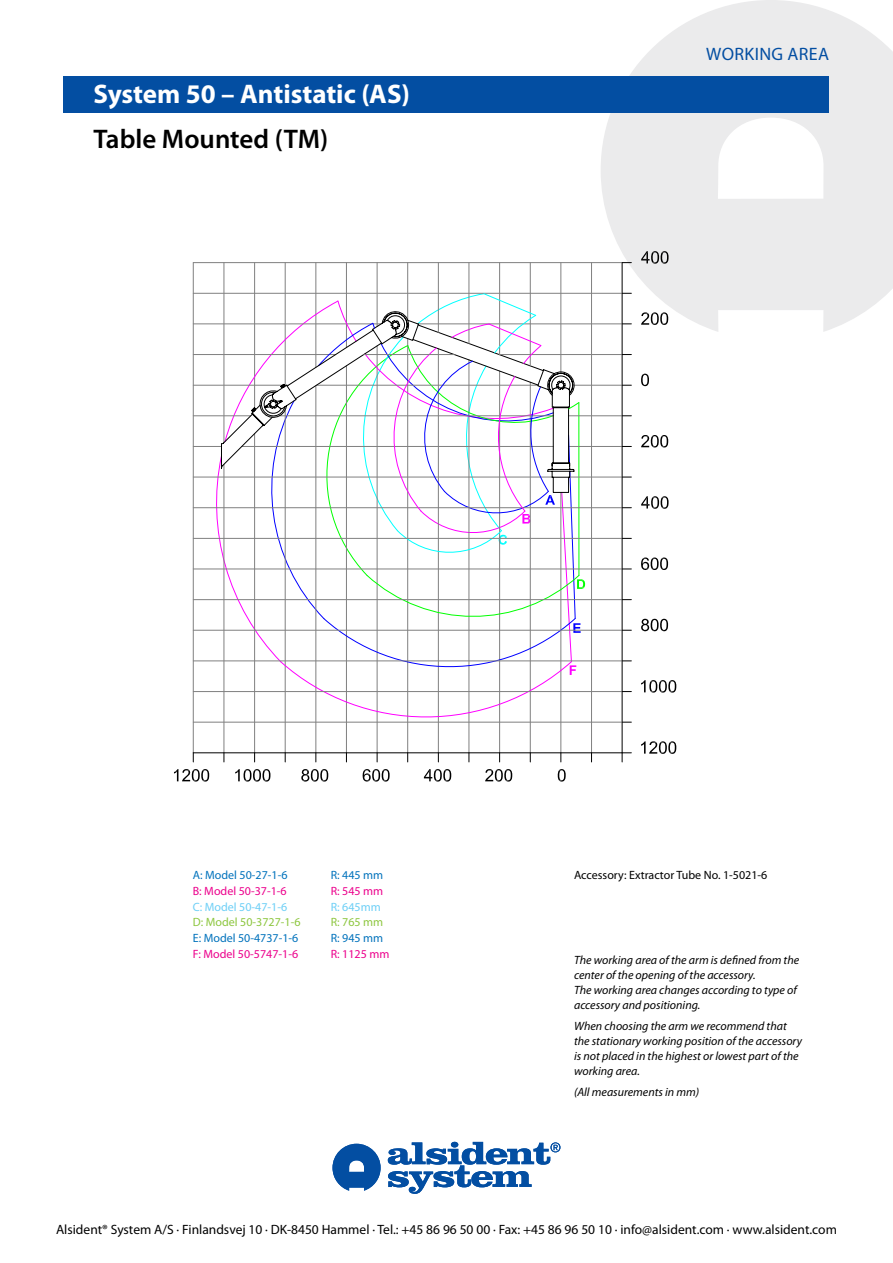
<style>
.page{position:relative;width:893px;height:1263px;background:#fff}
.page>*{position:absolute;margin:0;border:0;box-sizing:border-box;transform-origin:0 0}
.t1{font:700 27px "Myriad Pro";color:#fff}
.t2{font:600 27px "Myriad Pro";color:#000}
.t3{font:18px "Myriad Pro";color:#034ea2}
.t4{font:13.5px "Myriad Pro";color:#000}
.t5{font:italic 12px/15px "Myriad Pro";color:#000}
.t6{font:12px "Myriad Pro";color:#ec008c}
.t7{font:12px "Myriad Pro";color:#0072bc}
.t8{font:12px "Myriad Pro";color:#000}
.t9{font:12px "Myriad Pro";color:#8dc63f}
.t10{font:12px "Myriad Pro";color:#6dcff6}
</style>
<div class="page">
<svg style="left:601px;top:0;width:292px;height:332px;fill:#ebebec"></svg>
<svg style="left:206px;top:559px;width:73px;height:104px"></svg>
<svg style="left:256px;top:559px;width:43px;height:61px"></svg>
<svg style="left:299px;top:559px;width:281px;height:15px"></svg>
<hr style="left:193px;top:263px;width:1px;height:490px;background:#808080">
<hr style="left:223px;top:464px;width:1px;height:289px;background:#808080">
<hr style="left:254px;top:434px;width:1px;height:319px;background:#808080">
<hr style="left:285px;top:410px;width:1px;height:343px;background:#808080">
<hr style="left:315px;top:386px;width:1px;height:367px;background:#808080">
<hr style="left:346px;top:366px;width:1px;height:387px;background:#808080">
<hr style="left:377px;top:346px;width:1px;height:407px;background:#808080">
<hr style="left:407px;top:339px;width:1px;height:414px;background:#808080">
<hr style="left:438px;top:349px;width:1px;height:404px;background:#808080">
<hr style="left:468px;top:360px;width:1px;height:393px;background:#808080">
<hr style="left:499px;top:371px;width:1px;height:382px;background:#808080">
<hr style="left:530px;top:382px;width:1px;height:371px;background:#808080">
<hr style="left:560px;top:492px;width:1px;height:261px;background:#808080">
<hr style="left:591px;top:263px;width:1px;height:490px;background:#808080">
<hr style="left:622px;top:263px;width:1px;height:490px;background:#000">
<svg style="left:279px;top:574px;width:306px;height:161px"></svg>
<hr style="left:193px;top:752px;width:429px;height:1px;background:#000">
<hr style="left:193px;top:722px;width:429px;height:1px;background:#808080">
<hr style="left:193px;top:691px;width:429px;height:1px;background:#808080">
<hr style="left:193px;top:660px;width:429px;height:1px;background:#808080">
<hr style="left:193px;top:630px;width:429px;height:1px;background:#808080">
<hr style="left:193px;top:599px;width:429px;height:1px;background:#808080">
<hr style="left:193px;top:568px;width:429px;height:1px;background:#808080">
<svg style="left:174px;top:769px;width:36px;height:13px"></svg>
<svg style="left:235px;top:769px;width:36px;height:13px"></svg>
<svg style="left:362px;top:769px;width:28px;height:13px"></svg>
<svg style="left:301px;top:769px;width:28px;height:13px"></svg>
<svg style="left:424px;top:769px;width:28px;height:13px"></svg>
<svg style="left:641px;top:741px;width:36px;height:13px"></svg>
<svg style="left:485px;top:769px;width:28px;height:13px"></svg>
<svg style="left:558px;top:769px;width:8px;height:13px"></svg>
<svg style="left:641px;top:680px;width:36px;height:13px"></svg>
<svg style="left:622px;top:752px;width:9px;height:10px"></svg>
<svg style="left:641px;top:618px;width:27px;height:14px"></svg>
<svg style="left:641px;top:557px;width:27px;height:13px"></svg>
<hr style="left:193px;top:262px;width:429px;height:1px;background:#808080">
<hr style="left:468px;top:263px;width:1px;height:81px;background:#808080">
<hr style="left:438px;top:263px;width:1px;height:69px;background:#808080">
<hr style="left:407px;top:263px;width:1px;height:57px;background:#808080">
<hr style="left:377px;top:263px;width:1px;height:64px;background:#808080">
<hr style="left:346px;top:263px;width:1px;height:84px;background:#808080">
<hr style="left:315px;top:263px;width:1px;height:104px;background:#808080">
<hr style="left:285px;top:263px;width:1px;height:123px;background:#808080">
<hr style="left:254px;top:263px;width:1px;height:148px;background:#808080">
<hr style="left:223px;top:263px;width:1px;height:180px;background:#808080">
<hr style="left:560px;top:263px;width:1px;height:109px;background:#808080">
<hr style="left:530px;top:263px;width:1px;height:103px;background:#808080">
<hr style="left:499px;top:263px;width:1px;height:92px;background:#808080">
<svg style="left:641px;top:496px;width:28px;height:13px"></svg>
<svg style="left:641px;top:435px;width:28px;height:12px"></svg>
<svg style="left:641px;top:374px;width:8px;height:12px"></svg>
<svg style="left:641px;top:312px;width:28px;height:13px"></svg>
<svg style="left:641px;top:251px;width:28px;height:13px"></svg>
<svg style="left:193px;top:292px;width:439px;height:267px"></svg>
<svg style="left:332px;top:1144px;width:49px;height:47px"></svg>
<svg style="left:388px;top:1142px;width:172px;height:52px"></svg>
<div style="left:64px;top:77px;width:765px;height:36px;background:#034ea2"></div>
<h1 class="t1" style="left:94px;top:76px;width:318px">System 50 – Antistatic (AS)</h1>
<h1 class="t2" style="left:94px;top:122px;width:236px">Table Mounted (TM)</h1>
<h2 class="t3" style="left:706px;top:43px;width:93px">worki ng area</h2>
<p class="t7" style="left:193px;top:868px;width:96px">A: Model 50-27-1-6</p>
<p class="t7" style="left:331px;top:868px;width:54px">R: 445 mm</p>
<p class="t6" style="left:193px;top:883px;width:95px">B: Model 50-37-1-6</p>
<p class="t6" style="left:331px;top:883px;width:54px">R: 545 mm</p>
<p class="t10" style="left:193px;top:899px;width:96px">C: Model 50-47-1-6</p>
<p class="t10" style="left:331px;top:899px;width:51px">R: 645mm</p>
<p class="t9" style="left:193px;top:915px;width:109px">D: Model 50-3727-1-6</p>
<p class="t9" style="left:331px;top:915px;width:54px">R: 765 mm</p>
<p class="t7" style="left:193px;top:931px;width:107px">E: Model 50-4737-1-6</p>
<p class="t7" style="left:331px;top:931px;width:54px">R: 945 mm</p>
<p class="t6" style="left:193px;top:946px;width:107px">F: Model 50-5747-1-6</p>
<p class="t6" style="left:331px;top:946px;width:60px">R: 1125 mm</p>
<p class="t8" style="left:574px;top:868px;width:195px">Accessory: Extractor Tube No. 1-5021-6</p>
<p class="t5" style="left:574px;top:952px;width:227px">The working area of the arm is defined from the center of the opening of the accessory.<br>The working area changes according to type of accessory and positioning.</p>
<p class="t5" style="left:574px;top:1018px;width:229px">When choosing the arm we recommend that the stationary working position of the accessory is not placed in the highest or lowest part of the working area.</p>
<p class="t5" style="left:574px;top:1085px;width:127px">(All measurements in mm)</p>
<p class="t4" style="left:56px;top:1221px;width:782px">Alsident® System A/S · Finlandsvej 10 · DK-8450 Hammel · Tel.: +45 86 96 50 00 · Fax: +45 86 96 50 10 · info@alsident.com · www.alsident.com</p>
</div>
